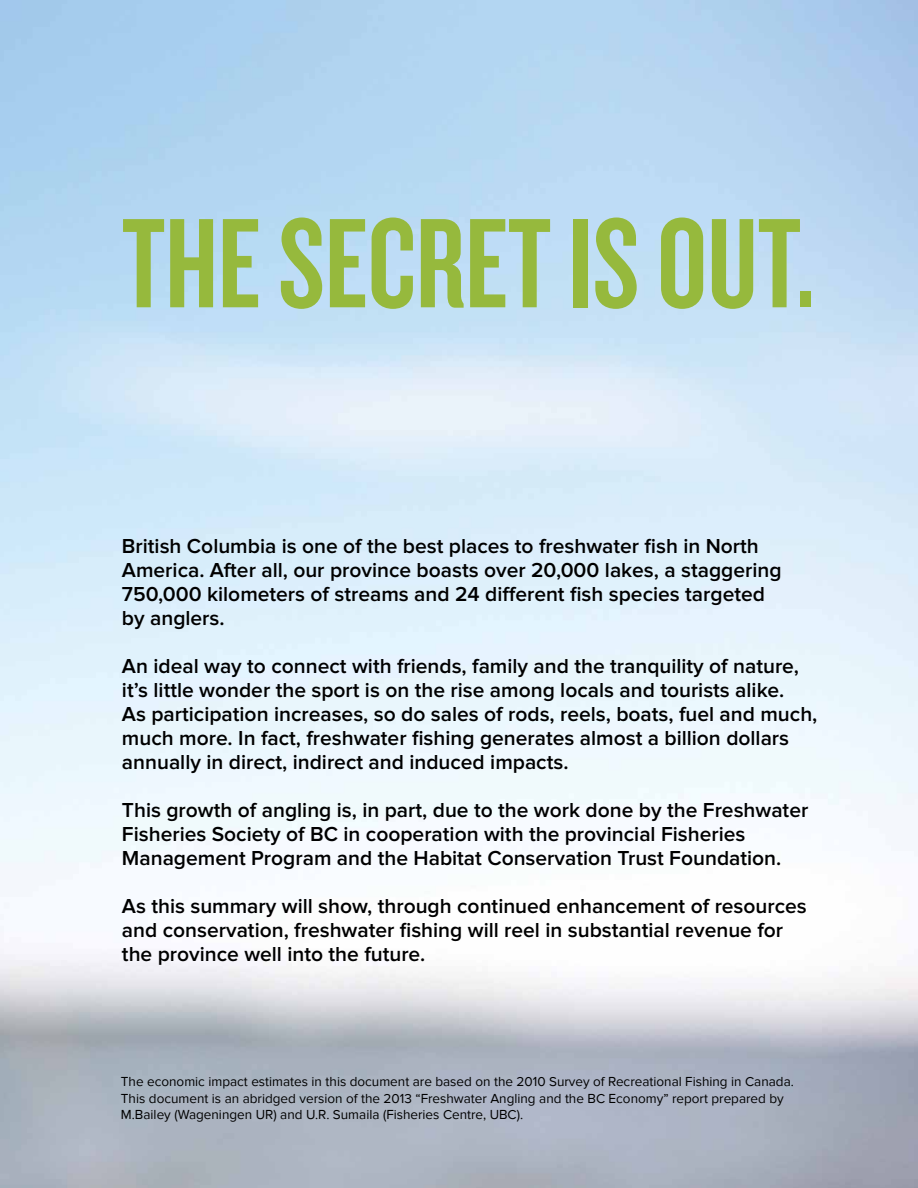
<style>
.page{position:relative;width:918px;height:1188px;background:#fff}
.page>*{position:absolute;margin:0;border:0;box-sizing:border-box;transform-origin:0 0}
.t1{font:132.45px "Knockout HTF48 Featherweight";color:#96b93d}
.t2{font:600 21px/24px "Proxima Nova";color:#000}
.t3{font:13.5px/16.5px "Proxima Nova";color:#000}
</style>
<div class="page">
<h1 class="t1" style="left:122px;top:197px;width:695px">THESECRETISOUT.</h1>
<p class="t2" style="left:122px;top:535px;width:661px">British Columbia is one of the best places to freshwater fish in North America. After all, our province boasts over 20,000 lakes, a staggering 750,000 kilometers of streams and 24 different fish species targeted by anglers.</p>
<p class="t2" style="left:122px;top:655px;width:697px">An ideal way to connect with friends, family and the tranquility of nature, it’s little wonder the sport is on the rise among locals and tourists alike.<br>As participation increases, so do sales of rods, reels, boats, fuel and much, much more. In fact, freshwater fishing generates almost a billion dollars annually in direct, indirect and induced impacts.</p>
<p class="t2" style="left:122px;top:799px;width:688px">This growth of angling is, in part, due to the work done by the Freshwater<br>Fisheries Society of BC in cooperation with the provincial Fisheries<br>Management Program and the Habitat Conservation Trust Foundation.</p>
<p class="t2" style="left:122px;top:895px;width:686px">As this summary will show, through continued enhancement of resources and conservation, freshwater fishing will reel in substantial revenue for the province well into the future.</p>
<p class="t3" style="left:121px;top:1074px;width:674px">The economic impact estimates in this document are based on the 2010 Survey of Recreational Fishing in Canada.<br>This document is an abridged version of the 2013 “Freshwater Angling and the BC Economy” report prepared by<br>M.Bailey (Wageningen UR) and U.R. Sumaila (Fisheries Centre, UBC).</p>
</div>
